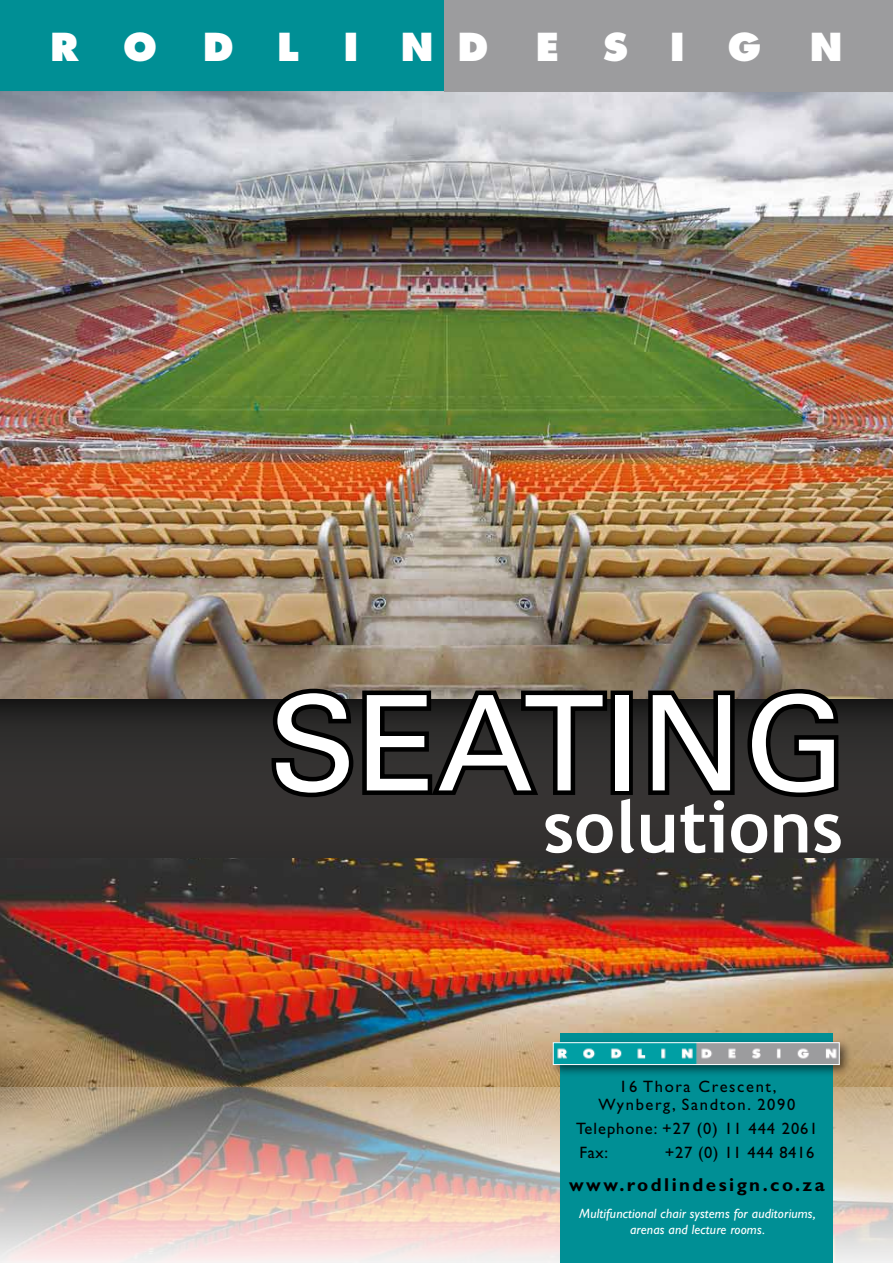
<style>
.page{position:relative;width:893px;height:1263px;background:#fff}
.page>*{position:absolute;margin:0;border:0;box-sizing:border-box;transform-origin:0 0}
.t1{font:132px "Univers LT Std";color:#fff}
.t2{font:700 72px "Trebuchet MS";color:#fff}
.t3{font:800 37.5px "Futura Std";color:#fff}
.t4{font:700 18.75px "Gill Sans Std";letter-spacing:.13em;color:#000}
.t5{font:16.5px/18px "Gill Sans Std";letter-spacing:.1em;color:#000;text-align:center}
.t6{font:16.5px/24px "Gill Sans Std";letter-spacing:.06em;color:#000}
.t7{font:16.5px "Gill Sans Std";letter-spacing:.04em;color:#000}
.t8{font:italic 13.5px/16.5px "Gill Sans Std";letter-spacing:.01em;color:#fff;text-align:center}
</style>
<div class="page">
<img style="left:0;top:857px;width:893px;height:406px">
<div style="left:0;top:687px;width:893px;height:170px;background:linear-gradient(to bottom,#252524,#393635)"></div>
<img style="left:0;top:91px;width:893px;height:607px">
<svg style="left:267px;top:681px;width:345px;height:123px"></svg>
<div style="left:611px;top:690px;width:22px;height:105px;border:9px solid #000"></div>
<svg style="left:644px;top:677px;width:199px;height:130px"></svg>
<div style="left:560px;top:1034px;width:273px;height:229px;background:#008f95"></div>
<div style="left:549px;top:1038px;width:303px;height:39px;background:#000;opacity:.55"></div>
<img style="left:555px;top:1044px;width:282px;height:19px">
<div style="left:553px;top:1042px;width:286px;height:23px;border:1px solid #fff"></div>
<div style="left:0;top:0;width:445px;height:91px;background:#008f95"></div>
<div style="left:445px;top:0;width:448px;height:91px;background:#9c9c9e"></div>
<h3 class="t3" style="left:50px;top:23px;width:440px">R O D L I N D</h3>
<h3 class="t3" style="left:536px;top:23px;width:227px">E S I G</h3>
<h3 class="t3" style="left:810px;top:23px;width:34px">N</h3>
<h1 class="t1" style="left:269px;top:665px;width:578px">SEATING</h1>
<h2 class="t2" style="left:543px;top:782px;width:301px">solutions</h2>
<p class="t5" style="left:599px;top:1077px;width:198px">16 Thora Crescent,<br>Wynberg, Sandton. 2090</p>
<p class="t6" style="left:576px;top:1116px;width:243px">Telephone: +27 (0) 11 444 2061<br>Fax:</p>
<p class="t7" style="left:665px;top:1143px;width:151px">+27 (0) 11 444 8416</p>
<h3 class="t4" style="left:569px;top:1173px;width:257px">www.rodlindesign.co.za</h3>
<p class="t8" style="left:579px;top:1205px;width:238px">Multifunctional chair systems for auditoriums, arenas and lecture rooms.</p>
</div>
